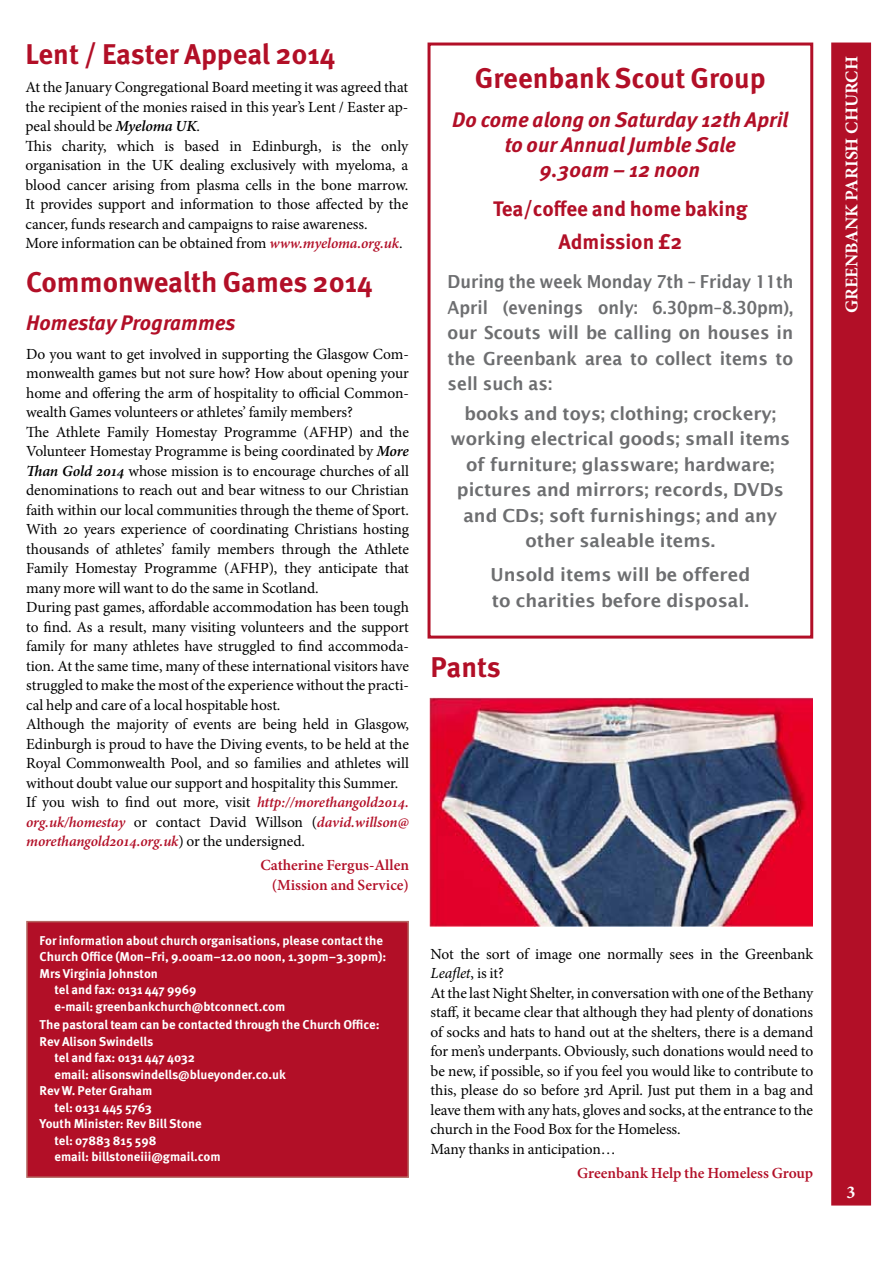
<style>
.page{position:relative;width:893px;height:1263px;background:#fff}
.page>*{position:absolute;margin:0;border:0;box-sizing:border-box;transform-origin:0 0}
.t1{font:700 28.5px "Meta Pro";color:#b20f27}
.t2{font:italic 700 21px/25.2px "Meta Pro";color:#b20f27;text-align:center}
.t3{font:700 21px/33.8px "Meta Pro";color:#b20f27;text-align:center}
.t4{font:600 18px/25.5px "Lucida Sans";color:#6d6e70;text-align:center}
.t5{font:600 18px/25.5px "Lucida Sans";color:#6d6e70;text-align:justify;scale:.9 1}
.t6{font:700 18px "Minion Pro";color:#fff}
.t7{font:15.45px/19.5px "Minion Pro";letter-spacing:-.01em;color:#000}
.t8{font:600 15.45px/19.5px "Minion Pro";letter-spacing:-.005em;color:#b20f27;text-align:right}
.t9{font:italic 600 15px/19.5px "Minion Pro";letter-spacing:-.01em;color:#b20f27}
.t10{font:700 12.75px "Meta Pro";color:#fff}
.s1{font-weight:600;font-style:italic}
.s2{font-weight:600;font-style:italic;font-size:15px;color:#b20f27}
.s3{font-weight:400;font-style:normal;font-size:15.45px;color:#000}
.s4{font-style:italic}
</style>
<div class="page">
<div style="left:26px;top:921px;width:383px;height:257px;background:#b20f27;border:2px solid #b46862"></div>
<div style="left:427px;top:43px;width:386px;height:596px;border:3px solid #b20f27"></div>
<img style="left:429px;top:698px;width:383px;height:228px">
<div style="left:831px;top:43px;width:40px;height:1162px;background:#b20f27;border:2px solid #b20f27"></div>
<h1 class="t1" style="left:26px;top:36px;width:311px">Lent / Easter Appeal 2014</h1>
<p class="t7" style="left:26px;top:78px;width:384px">At the January Congregational Board meeting it was agreed that the recipient of the monies raised in this year’s Lent / Easter ap&shy;peal should be <span class="s1">Myeloma UK</span>.<br>This charity, which is based in Edinburgh, is the only organisation in the UK dealing exclusively with myeloma, a blood cancer arising from plasma cells in the bone marrow.<br>It provides support and information to those affected by the cancer, funds research and campaigns to raise awareness.<br>More information can be obtained from <span class="s2">www.myeloma.org.uk</span>.</p>
<h1 class="t1" style="left:26px;top:264px;width:348px">Commonwealth Games 2014</h1>
<h2 class="t2" style="left:26px;top:311px;width:211px">Homestay Programmes</h2>
<p class="t7" style="left:26px;top:344px;width:384px">Do you want to get involved in supporting the Glasgow Com&shy;monwealth games but not sure how? How about opening your home and offering the arm of hospitality to official Common&shy;wealth Games volunteers or athletes’ family members?<br>The Athlete Family Homestay Programme (AFHP) and the Volunteer Homestay Programme is being coordinated by <span class="s1">More Than Gold 2014</span> whose mission is to encourage churches of all denominations to reach out and bear witness to our Christian faith within our local communities through the theme of Sport.<br>With 20 years experience of coordinating Christians hosting thousands of athletes’ family members through the Athlete Family Homestay Programme (AFHP), they anticipate that many more will want to do the same in Scotland.<br>During past games, affordable accommodation has been tough to find. As a result, many visiting volunteers and the support family for many athletes have struggled to find accommoda&shy;tion. At the same time, many of these international visitors have struggled to make the most of the experience without the practi&shy;cal help and care of a local hospitable host.<br>Although the majority of events are being held in Glasgow, Edinburgh is proud to have the Diving events, to be held at the Royal Commonwealth Pool, and so families and athletes will without doubt value our support and hospitality this Summer.<br>If you wish to find out more, visit <span class="s2">http://morethangold2014.</span></p>
<p class="t9" style="left:26px;top:812px;width:384px">org.uk/homestay <span class="s3">or contact David Willson (</span>david.willson@ morethangold2014.org.uk<span class="s3">) or the undersigned.</span></p>
<p class="t8" style="left:260px;top:855px;width:150px">Catherine Fergus-Allen (Mission and Service)</p>
<p class="t10" style="left:40px;top:932px;width:345px">For information about church organisations, please contact the</p>
<p class="t10" style="left:40px;top:949px;width:348px">Church Office (Mon–Fri, 9.00am–12.00 noon, 1.30pm–3.30pm):</p>
<p class="t10" style="left:40px;top:965px;width:120px">Mrs Virginia Johnston</p>
<p class="t10" style="left:55px;top:982px;width:143px">tel and fax: 0131 447 9969</p>
<p class="t10" style="left:55px;top:998px;width:232px">e-mail: greenbankchurch@btconnect.com</p>
<p class="t10" style="left:40px;top:1017px;width:342px">The pastoral team can be contacted through the Church Office:</p>
<p class="t10" style="left:40px;top:1033px;width:115px">Rev Alison Swindells</p>
<p class="t10" style="left:55px;top:1050px;width:142px">tel and fax: 0131 447 4032</p>
<p class="t10" style="left:55px;top:1066px;width:233px">email: alisonswindells@blueyonder.co.uk</p>
<p class="t10" style="left:40px;top:1083px;width:114px">Rev W. Peter Graham</p>
<p class="t10" style="left:55px;top:1099px;width:99px">tel: 0131 445 5763</p>
<p class="t10" style="left:40px;top:1116px;width:164px">Youth Minister: Rev Bill Stone</p>
<p class="t10" style="left:55px;top:1132px;width:103px">tel: 07883 815 598</p>
<p class="t10" style="left:55px;top:1149px;width:168px">email: billstoneiii@gmail.com</p>
<h1 class="t1" style="left:475px;top:60px;width:292px">Greenbank Scout Group</h1>
<h2 class="t2" style="left:452px;top:108px;width:338px">Do come along on Saturday 12th April to our Annual Jumble Sale<br>9.30am – 12 noon</h2>
<h2 class="t3" style="left:493px;top:192px;width:256px">Tea/coffee and home baking<br>Admission £2</h2>
<p class="t5" style="left:448px;top:269px;width:386px">During the week Monday 7th – Friday 11th April (evenings only: 6.30pm–8.30pm), our Scouts will be calling on houses in the Greenbank area to collect items to sell such as:</p>
<p class="t4" style="left:450px;top:401px;width:341px">books and toys; clothing; crockery; working electrical goods; small items of furniture; glassware; hardware; pictures and mirrors; records, DVDs and CDs; soft furnishings; and any other saleable items.</p>
<p class="t4" style="left:490px;top:562px;width:261px;text-align:left">Unsold items will be offered to charities before disposal.</p>
<h1 class="t1" style="left:430px;top:649px;width:72px">Pants</h1>
<p class="t7" style="left:430px;top:944px;width:384px">Not the sort of image one normally sees in the Greenbank <span class="s4">Leaflet</span>, is it?<br>At the last Night Shelter, in conversation with one of the Bethany staff, it became clear that although they had plenty of donations of socks and hats to hand out at the shelters, there is a demand for men’s underpants. Obviously, such donations would need to be new, if possible, so if you feel you would like to contribute to this, please do so before 3rd April. Just put them in a bag and leave them with any hats, gloves and socks, at the entrance to the church in the Food Box for the Homeless.<br>Many thanks in anticipation…</p>
<p class="t8" style="left:577px;top:1163px;width:238px">Greenbank Help the Homeless Group</p>
<p class="t6" style="left:839px;top:313px;width:258px;rotate:-90deg">GREENBANK PARISH CHURCH</p>
<p class="t6" style="left:847px;top:1180px;width:10px">3</p>
</div>
